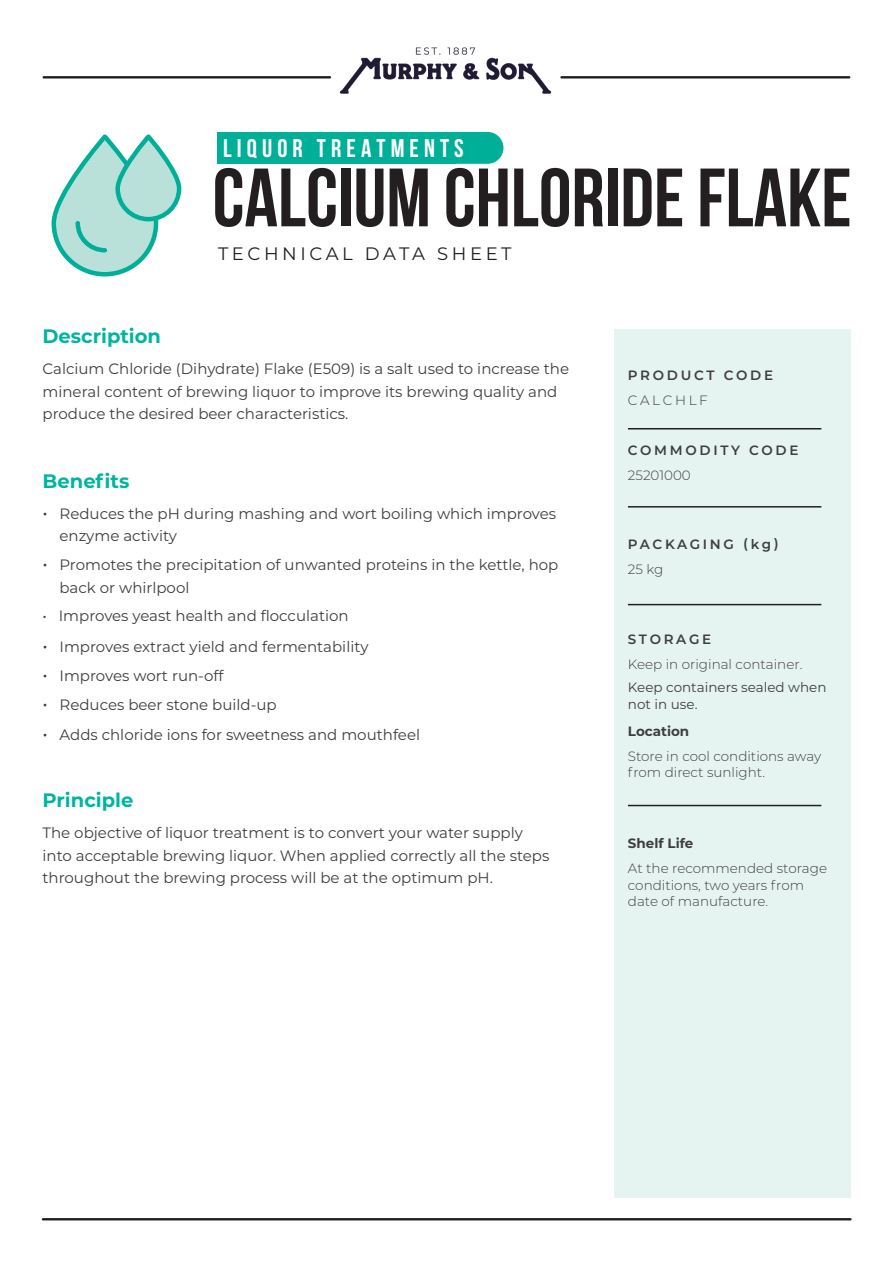
<style>
.page{position:relative;width:893px;height:1263px;background:#fff}
.page>*{position:absolute;margin:0;border:0;box-sizing:border-box;transform-origin:0 0}
.t1{font:700 82.5px "Bebas Neue";color:#231f20}
.t2{font:700 25.5px "Bebas Neue";letter-spacing:.2em;color:#fff}
.t3{font:700 19.5px "Montserrat";color:#00b5a0}
.t4{font:18px "Montserrat";letter-spacing:.2em;color:#231f20}
.t5{font:15px/22.5px "Montserrat";color:#3e3e3f}
.t6{font:300 13.5px/16.5px "Montserrat";color:#3e3e3f}
.t7{font:600 13.5px "Montserrat";letter-spacing:.2em;color:#3e3e3f}
.t8{font:13.5px/16.5px "Montserrat";color:#3e3e3f}
.t9{font:700 13.5px "Montserrat";color:#3e3e3f}
.t10{font:300 13.5px "Montserrat";letter-spacing:.2em;color:#3e3e3f}
.s1{font-size:18px}
</style>
<div class="page">
<svg style="left:51px;top:137px;width:110px;height:140px"></svg>
<svg style="left:118px;top:137px;width:61px;height:82px;fill:#b9e1da"></svg>
<div style="left:115px;top:134px;width:66px;height:87px;border:5px solid #00af98;border-radius:31px"></div>
<div style="left:614px;top:330px;width:236px;height:868px;background:#e6f4f1"></div>
<div style="left:297px;top:132px;width:206px;height:32px;background:#00af98;border-radius:16px"></div>
<div style="left:217px;top:132px;width:238px;height:32px;background:#00af98"></div>
<hr style="left:628px;top:428px;width:193px;height:1px;background:#231f20">
<hr style="left:628px;top:604px;width:193px;height:1px;background:#231f20">
<hr style="left:561px;top:76px;width:288px;height:3px;background:#231f20">
<hr style="left:44px;top:76px;width:286px;height:3px;background:#231f20">
<img style="left:289px;top:47px;width:314px;height:47px">
<hr style="left:628px;top:506px;width:193px;height:1px;background:#231f20">
<hr style="left:43px;top:1218px;width:807px;height:2px;background:#231f20">
<hr style="left:628px;top:805px;width:193px;height:1px;background:#231f20">
<p class="t2" style="left:223px;top:134px;width:242px">LIQUOR TREATMENTS</p>
<p class="t1" style="left:213px;top:153px;width:640px">CALCIUM CHLORIDE FLAKE</p>
<p class="t4" style="left:218px;top:241px;width:295px">TECHNICAL DATA SHEET</p>
<p class="t3" style="left:43px;top:322px;width:120px">Description</p>
<p class="t5" style="left:43px;top:357px;width:528px">Calcium Chloride (Dihydrate) Flake (E509) is a salt used to increase the mineral content of brewing liquor to improve its brewing quality and produce the desired beer characteristics.</p>
<p class="t3" style="left:43px;top:467px;width:88px">Benefits</p>
<p class="t5" style="left:60px;top:502px;width:498px;text-indent:-17px"><span class="s1">•</span> Reduces the pH during mashing and wort boiling which improves enzyme activity</p>
<p class="t5" style="left:60px;top:553px;width:500px;text-indent:-17px"><span class="s1">•</span> Promotes the precipitation of unwanted proteins in the kettle, hop back or whirlpool</p>
<p class="t5" style="left:43px;top:604px;width:308px">• Improves yeast health and flocculation</p>
<p class="t5" style="left:43px;top:635px;width:327px"><span class="s1">•</span> Improves extract yield and fermentability</p>
<p class="t5" style="left:43px;top:664px;width:183px"><span class="s1">•</span> Improves wort run-off</p>
<p class="t5" style="left:43px;top:693px;width:236px"><span class="s1">•</span> Reduces beer stone build-up</p>
<p class="t5" style="left:43px;top:722px;width:379px"><span class="s1">•</span> Adds chloride ions for sweetness and mouthfeel</p>
<p class="t3" style="left:43px;top:786px;width:92px">Principle</p>
<p class="t5" style="left:43px;top:821px;width:508px">The objective of liquor treatment is to convert your water supply into acceptable brewing liquor. When applied correctly all the steps throughout the brewing process will be at the optimum pH.</p>
<p class="t7" style="left:628px;top:365px;width:147px">PRODUCT CODE</p>
<p class="t10" style="left:628px;top:391px;width:81px">CALCHLF</p>
<p class="t7" style="left:628px;top:440px;width:172px">COMMODITY CODE</p>
<p class="t6" style="left:628px;top:466px;width:64px">25201000</p>
<p class="t7" style="left:628px;top:534px;width:152px">PACKAGING (kg)</p>
<p class="t6" style="left:628px;top:560px;width:37px">25 kg</p>
<p class="t7" style="left:628px;top:630px;width:85px">STORAGE</p>
<p class="t6" style="left:628px;top:656px;width:176px">Keep in original container.</p>
<p class="t8" style="left:628px;top:679px;width:200px">Keep containers sealed when not in use.</p>
<p class="t9" style="left:628px;top:721px;width:63px">Location</p>
<p class="t6" style="left:628px;top:747px;width:195px">Store in cool conditions away from direct sunlight.</p>
<p class="t9" style="left:628px;top:834px;width:67px">Shelf Life</p>
<p class="t6" style="left:628px;top:860px;width:201px">At the recommended storage conditions, two years from</p>
<p class="t6" style="left:628px;top:893px;width:142px">date of manufacture.</p>
</div>
